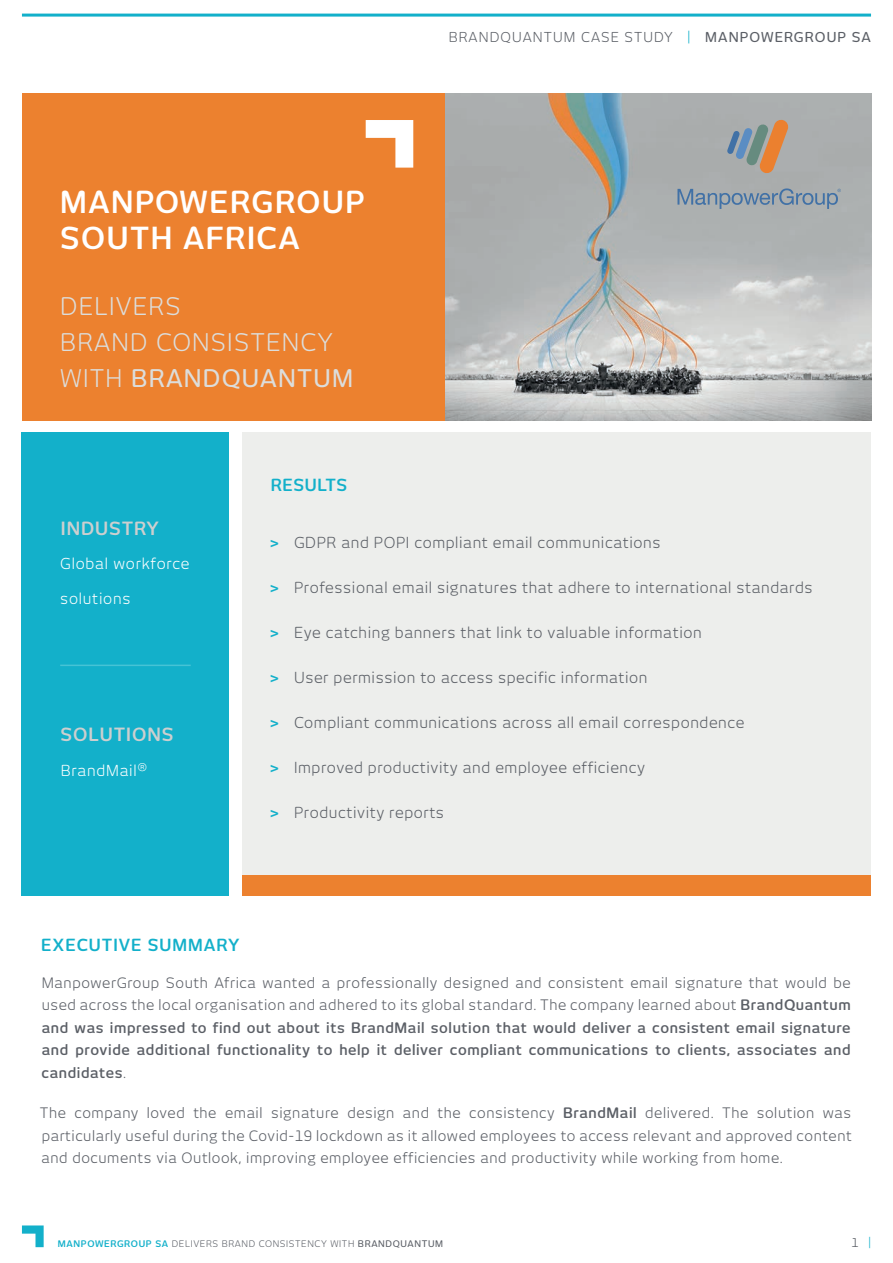
<style>
.page{position:relative;width:893px;height:1263px;background:#fff}
.page>*{position:absolute;margin:0;border:0;box-sizing:border-box;transform-origin:0 0}
.t1{font:600 30px/36px "New June";letter-spacing:.05em;color:#fff}
.t2{font:24px/36px "New June";letter-spacing:.05em;color:#dcdddb}
.t3{font:600 18px "New June";letter-spacing:.05em;color:#cdcfcf}
.t4{font:600 16.5px "New June";letter-spacing:.06em;color:#13b0ca}
.t5{font:600 16.5px "New June";letter-spacing:.04em;color:#13b0ca}
.t6{font:15px "New June";letter-spacing:.04em;color:#5b5f66}
.t7{font:15px "New June";letter-spacing:.05em;color:#fff}
.t8{font:600 14.25px/22.5px "New June";letter-spacing:.04em;color:#5b5f66;text-align:justify}
.t9{font:14.25px/22.5px "New June";letter-spacing:.04em;color:#5b5f66;text-align:justify}
.t10{font:13.5px "New June";letter-spacing:.08em;color:#5b5f66}
.t11{font:12px "New June";color:#5b5f66}
.t12{font:9px "New June";letter-spacing:.07em;color:#5b5f66}
.s1{font-weight:500}
.s2{color:#13b0ca}
.s3{font-weight:600;color:#13b0ca}
.s4{font-weight:400}
.s5{font-weight:600}
</style>
<div class="page">
<div style="left:242px;top:432px;width:629px;height:464px;background:#edeeec"></div>
<div style="left:22px;top:93px;width:849px;height:328px;background:#ec812f"></div>
<div style="left:22px;top:432px;width:207px;height:464px;background:#13b0ca"></div>
<svg style="left:366px;top:120px;width:47px;height:48px"></svg>
<hr style="left:22px;top:14px;width:849px;height:3px;background:#13b0ca">
<svg style="left:22px;top:1225px;width:22px;height:22px"></svg>
<hr style="left:60px;top:665px;width:131px;height:1px;background:#46c3d5">
<div style="left:242px;top:875px;width:629px;height:21px;background:#ec812f"></div>
<img style="left:446px;top:93px;width:425px;height:328px">
<svg style="left:727px;top:119px;width:62px;height:55px"></svg>
<svg style="left:677px;top:188px;width:164px;height:21px;background:#919fac"></svg>
<h1 class="t1" style="left:60px;top:184px;width:306px">MANPOWERGROUP<br>SOUTH AFRICA</h1>
<h2 class="t2" style="left:60px;top:288px;width:294px">DELIVERS<br>BRAND CONSISTENCY<br>WITH <span class="s1">BRANDQUANTUM</span></h2>
<p class="t5" style="left:271px;top:475px;width:78px">RESULTS</p>
<p class="t10" style="left:449px;top:29px;width:424px">BRANDQUANTUM CASE STUDY <span class="s2">|</span> <span class="s1">MANPOWERGROUP SA</span></p>
<p class="t3" style="left:61px;top:517px;width:100px">INDUSTRY</p>
<p class="t7" style="left:60px;top:555px;width:131px">Global workforce</p>
<p class="t7" style="left:60px;top:589px;width:72px">solutions</p>
<p class="t3" style="left:60px;top:724px;width:114px">SOLUTIONS</p>
<p class="t7" style="left:61px;top:761px;width:88px">BrandMail<sup>®</sup></p>
<p class="t6" style="left:270px;top:534px;width:392px"><span class="s3">&gt;</span> GDPR and POPI compliant email communications</p>
<p class="t6" style="left:270px;top:579px;width:544px"><span class="s3">&gt;</span> Professional email signatures that adhere to international standards</p>
<p class="t6" style="left:270px;top:624px;width:433px"><span class="s3">&gt;</span> Eye catching banners that link to valuable information</p>
<p class="t6" style="left:270px;top:669px;width:379px"><span class="s3">&gt;</span> User permission to access specific information</p>
<p class="t6" style="left:270px;top:714px;width:476px"><span class="s3">&gt;</span> Compliant communications across all email correspondence</p>
<p class="t6" style="left:270px;top:759px;width:376px"><span class="s3">&gt;</span> Improved productivity and employee efficiency</p>
<p class="t6" style="left:270px;top:804px;width:175px"><span class="s3">&gt;</span> Productivity reports</p>
<p class="t4" style="left:41px;top:935px;width:200px">EXECUTIVE SUMMARY</p>
<p class="t8" style="left:42px;top:971px;width:811px"><span class="s4">ManpowerGroup South Africa wanted a professionally designed and consistent email signature that would be used across the local organisation and adhered to its global standard. The company learned about</span> BrandQuantum and was impressed to find out about its BrandMail solution that would deliver a consistent email signature and provide additional functionality to help it deliver compliant communications to clients, associates and candidates<span class="s4">.</span></p>
<p class="t9" style="left:40px;top:1101px;width:813px">The company loved the email signature design and the consistency <span class="s5">BrandMail</span> delivered. The solution was particularly useful during the Covid-19 lockdown as it allowed employees to access relevant and approved content and documents via Outlook, improving employee efficiencies and productivity while working from home.</p>
<p class="t12" style="left:58px;top:1238px;width:387px"><span class="s3">MANPOWERGROUP SA</span> DELIVERS BRAND CONSISTENCY WITH <span class="s1">BRANDQUANTUM</span></p>
<p class="t11" style="left:851px;top:1236px;width:21px">1 <span class="s2">|</span></p>
</div>
